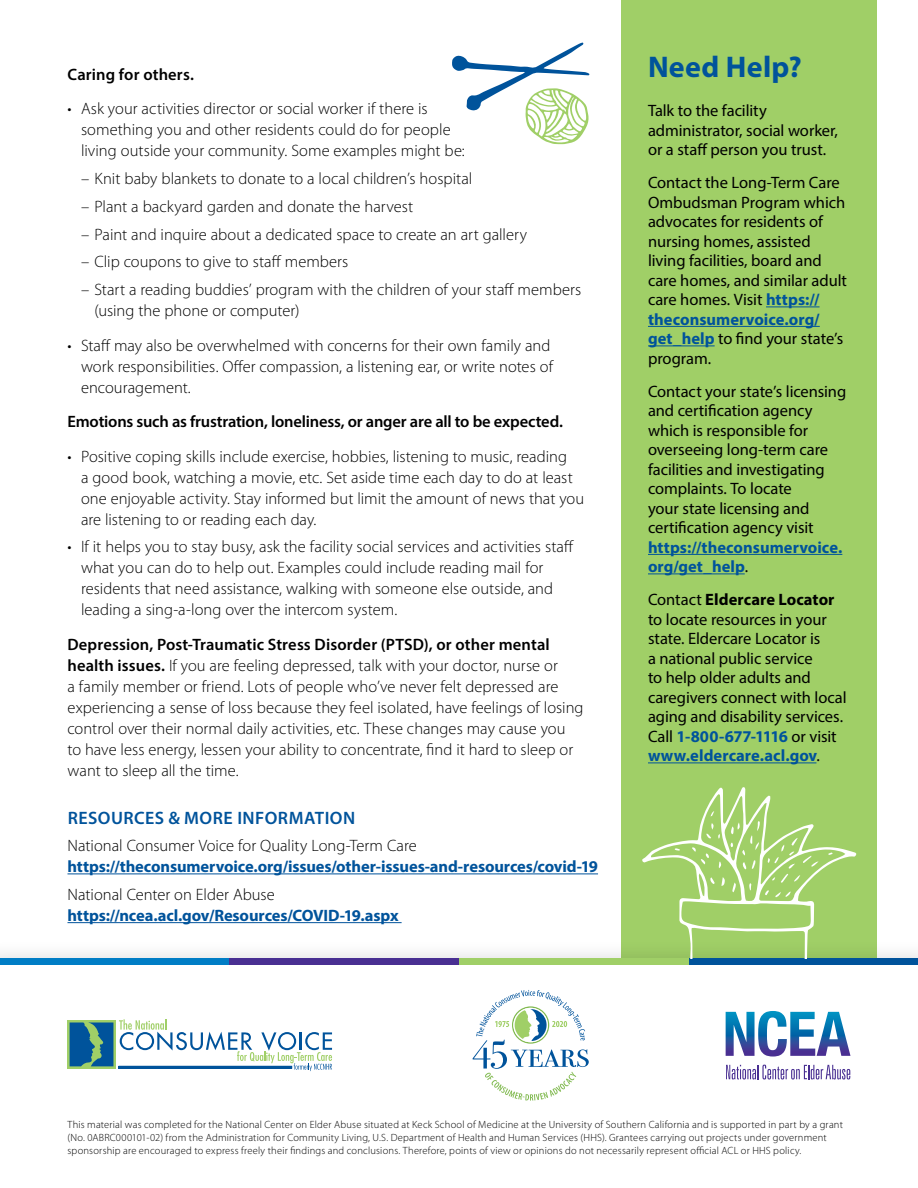
<style>
.page{position:relative;width:918px;height:1188px;background:#fff}
.page>*{position:absolute;margin:0;border:0;box-sizing:border-box;transform-origin:0 0}
.t1{font:700 30px "Myriad Pro";letter-spacing:.01em;color:#00539b}
.t2{font:600 18px "Myriad Pro";letter-spacing:.025em;color:#00539b}
.t3{font:300 16.5px/21px "Myriad Pro";color:#000}
.t4{font:16.5px/19.5px "Myriad Pro";letter-spacing:-.005em;color:#000}
.t5{font:700 16.5px/19.5px "Myriad Pro";letter-spacing:-.01em;color:#00539b}
.t6{font:600 16.5px "Myriad Pro";letter-spacing:-.01em;color:#000}
.t7{font:600 16.5px "Myriad Pro";letter-spacing:.01em;color:#000}
.t8{font:300 10.5px/12.6px "Myriad Pro";letter-spacing:.02em;color:#000}
.s1{font-weight:600}
.s2{font-weight:700;color:#00539b}
.s3{font-weight:400;color:#000}
.s4{font-weight:700}
</style>
<div class="page">
<div style="left:621px;top:0;width:256px;height:958px;background:#a0cf67"></div>
<div style="left:0;top:939px;width:918px;height:249px;background:#f9f9f9"></div>
<div style="left:0;top:962px;width:918px;height:226px;background:#fff"></div>
<div style="left:688px;top:958px;width:230px;height:7px;background:#00539b"></div>
<div style="left:0;top:958px;width:230px;height:7px;background:#007dc5"></div>
<div style="left:230px;top:958px;width:229px;height:7px;background:#492f92"></div>
<div style="left:459px;top:958px;width:229px;height:7px;background:#a0cf67"></div>
<hr style="left:766px;top:306px;width:54px;height:1px;background:#00539b">
<hr style="left:648px;top:326px;width:172px;height:1px;background:#00539b">
<hr style="left:648px;top:345px;width:67px;height:1px;background:#00539b">
<hr style="left:648px;top:554px;width:194px;height:1px;background:#00539b">
<hr style="left:648px;top:573px;width:97px;height:1px;background:#00539b">
<hr style="left:648px;top:762px;width:168px;height:1px;background:#00539b">
<hr style="left:68px;top:873px;width:530px;height:1px;background:#00539b">
<hr style="left:68px;top:922px;width:334px;height:1px;background:#00539b">
<svg style="left:452px;top:43px;width:138px;height:101px"></svg>
<svg style="left:642px;top:787px;width:214px;height:171px"></svg>
<svg style="left:119px;top:1019px;width:213px;height:52px"></svg>
<hr style="left:119px;top:1066px;width:173px;height:3px;background:#00539b">
<svg style="left:67px;top:1020px;width:49px;height:48px"></svg>
<svg style="left:70px;top:1022px;width:43px;height:44px;background:#206c90"></svg>
<svg style="left:472px;top:990px;width:117px;height:111px"></svg>
<svg style="left:726px;top:1065px;width:124px;height:15px"></svg>
<svg style="left:726px;top:1011px;width:124px;height:46px"></svg>
<p class="t7" style="left:68px;top:64px;width:128px">Caring for others.</p>
<p class="t3" style="left:81px;top:98px;width:385px;text-indent:-14px">• Ask your activities director or social worker if there is something you and other residents could do for people living outside your community. Some examples might be:</p>
<p class="t3" style="left:81px;top:168px;width:393px">– Knit baby blankets to donate to a local children’s hospital</p>
<p class="t3" style="left:81px;top:196px;width:334px">– Plant a backyard garden and donate the harvest</p>
<p class="t3" style="left:81px;top:223px;width:448px">– Paint and inquire about a dedicated space to create an art gallery</p>
<p class="t3" style="left:81px;top:251px;width:269px">– Clip coupons to give to staff members</p>
<p class="t3" style="left:94px;top:279px;width:488px;text-indent:-13px">– Start a reading buddies’ program with the children of your staff members (using the phone or computer)</p>
<p class="t3" style="left:81px;top:334px;width:474px;text-indent:-14px">• Staff may also be overwhelmed with concerns for their own family and work responsibilities. Offer compassion, a listening ear, or write notes of encouragement.</p>
<p class="t6" style="left:68px;top:411px;width:497px">Emotions such as frustration, loneliness, or anger are all to be expected.</p>
<p class="t3" style="left:81px;top:445px;width:505px;text-indent:-14px">• Positive coping skills include exercise, hobbies, listening to music, reading<br>a good book, watching a movie, etc. Set aside time each day to do at least one enjoyable activity. Stay informed but limit the amount of news that you are listening to or reading each day.</p>
<p class="t3" style="left:81px;top:536px;width:494px;text-indent:-14px">• If it helps you to stay busy, ask the facility social services and activities staff what you can do to help out. Examples could include reading mail for residents that need assistance, walking with someone else outside, and leading a sing-a-long over the intercom system.</p>
<p class="t3" style="left:68px;top:634px;width:518px"><span class="s1">Depression, Post-Traumatic Stress Disorder (PTSD), or other mental health issues.</span> If you are feeling depressed, talk with your doctor, nurse or<br>a family member or friend. Lots of people who’ve never felt depressed are experiencing a sense of loss because they feel isolated, have feelings of losing control over their normal daily activities, etc. These changes may cause you<br>to have less energy, lessen your ability to concentrate, find it hard to sleep or want to sleep all the time.</p>
<p class="t2" style="left:68px;top:806px;width:289px">RESOURCES &amp; MORE INFORMATION</p>
<p class="t3" style="left:68px;top:835px;width:351px">National Consumer Voice for Quality Long-Term Care</p>
<p class="t5" style="left:68px;top:856px;width:532px">https://theconsumervoice.org/issues/other-issues-and-resources/covid-19</p>
<p class="t3" style="left:68px;top:884px;width:209px">National Center on Elder Abuse</p>
<p class="t5" style="left:68px;top:905px;width:333px">https://ncea.acl.gov/Resources/COVID-19.aspx</p>
<h1 class="t1" style="left:648px;top:47px;width:155px">Need Help?</h1>
<p class="t4" style="left:648px;top:101px;width:192px">Talk to the facility administrator, social worker, or a staff person you trust.</p>
<p class="t4" style="left:648px;top:173px;width:201px">Contact the Long-Term Care<br>Ombudsman Program which advocates for residents of nursing homes, assisted living facilities, board and care homes, and similar adult care homes. Visit <span class="s2">https:// theconsumervoice.org/ get_help</span> to find your state’s program.</p>
<p class="t4" style="left:648px;top:381px;width:200px">Contact your state’s licensing and certification agency which is responsible for overseeing long-term care facilities and investigating complaints. To locate<br>your state licensing and certification agency visit</p>
<p class="t5" style="left:648px;top:537px;width:196px">https://theconsumervoice. org/get_help<span class="s3">.</span></p>
<p class="t4" style="left:648px;top:590px;width:200px">Contact <span class="s4">Eldercare Locator </span>to locate resources in your state. Eldercare Locator is<br>a national public service<br>to help older adults and caregivers connect with local aging and disability services.<br>Call <span class="s2">1-800-677-1116</span> or visit <span class="s2">www.eldercare.acl.gov</span>.</p>
<p class="t8" style="left:68px;top:1118px;width:777px">This material was completed for the National Center on Elder Abuse situated at Keck School of Medicine at the University of Southern California and is supported in part by a grant (No. 0ABRC000101-02) from the Administration for Community Living, U.S. Department of Health and Human Services (HHS). Grantees carrying out projects under government sponsorship are encouraged to express freely their findings and conclusions. Therefore, points of view or opinions do not necessarily represent official ACL or HHS policy.</p>
</div>
